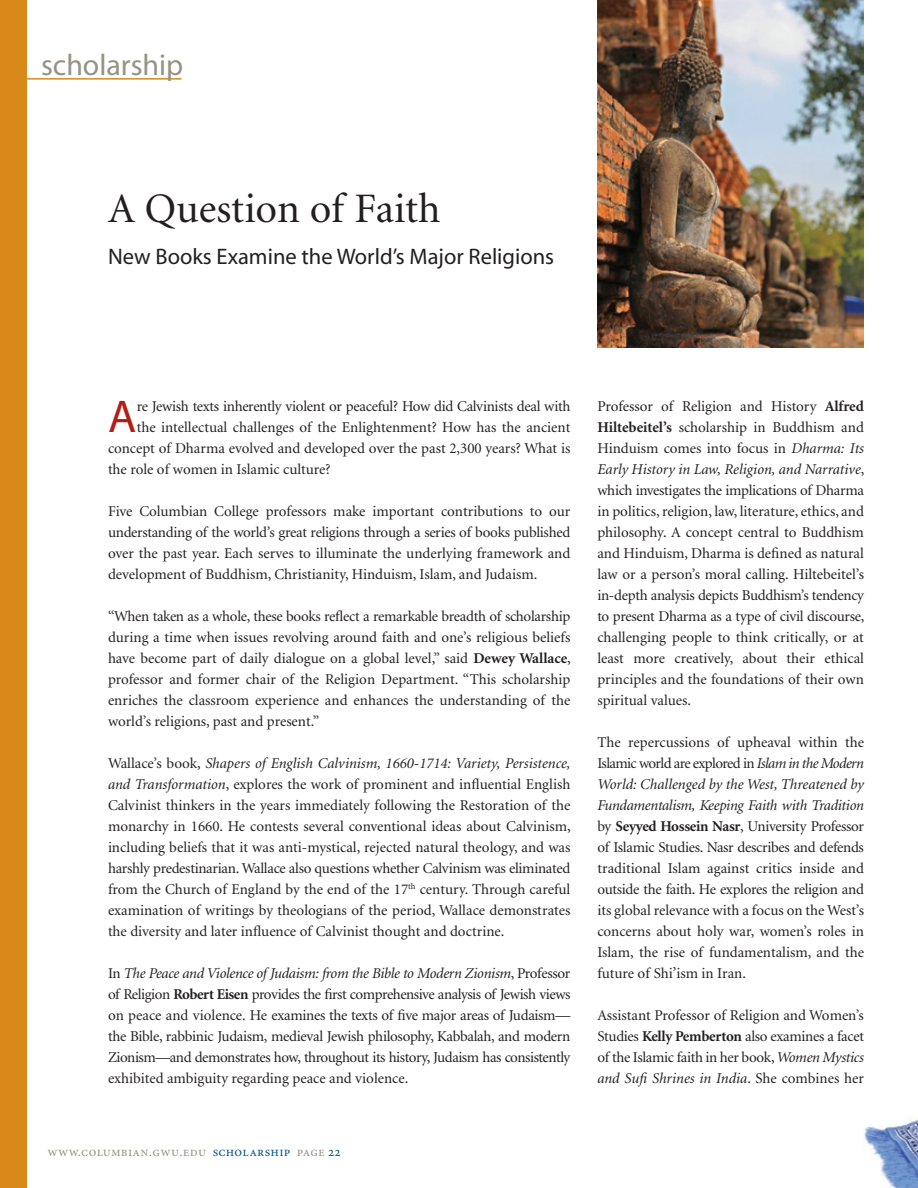
<style>
.page{position:relative;width:918px;height:1188px;background:#fff}
.page>*{position:absolute;margin:0;border:0;box-sizing:border-box;transform-origin:0 0}
.body_copy_serif{font:46.2px "Myriad";color:#b41d15}
.body_copy_serif-2{font:42px "Minion";color:#231f20}
.photo_captions{font:30px "Myriad";color:#959383}
.body_copy_serif-3{font:22.5px "Myriad";color:#231f20}
.body_copy_serif-4{font:15px/21px "Minion";color:#231f20;text-align:justify}
.body_copy_serif-5{font:15px "Minion";letter-spacing:-.02em;color:#231f20}
.t1{font:13.5px "Minion MM SC 367 585 9";letter-spacing:.015em;color:#959383}
.s1{font-weight:700}
.s2{font-style:italic}
.s3{color:#005480}
</style>
<div class="page">
<img style="left:864px;top:1119px;width:54px;height:69px">
<hr style="left:1px;top:78px;width:180px;height:2px;background:#d8891a">
<div style="left:0;top:0;width:27px;height:1188px;background:#d8891a"></div>
<img style="left:597px;top:0;width:267px;height:348px">
<p class="photo_captions" style="left:41px;top:50px;width:144px">scholarship</p>
<p class="body_copy_serif-2" style="left:108px;top:188px;width:334px">A Question of Faith</p>
<p class="body_copy_serif-3" style="left:108px;top:245px;width:448px">New Books Examine the World’s Major Religions</p>
<p class="body_copy_serif" style="left:108px;top:394px;width:30px">A</p>
<p class="body_copy_serif-5" style="left:137px;top:399px;width:435px">re Jewish texts inherently violent or peaceful? How did Calvinists deal with</p>
<p class="body_copy_serif-4" style="left:137px;top:417px;width:435px">the intellectual challenges of the Enlightenment? How has the ancient</p>
<p class="body_copy_serif-4" style="left:108px;top:438px;width:464px">concept of Dharma evolved and developed over the past 2,300 years? What is</p>
<p class="body_copy_serif-4" style="left:108px;top:459px;width:224px">the role of women in Islamic culture?</p>
<p class="body_copy_serif-4" style="left:108px;top:501px;width:464px">Five Columbian College professors make important contributions to our understanding of the world’s great religions through a series of books published over the past year. Each serves to illuminate the underlying framework and development of Buddhism, Christianity, Hinduism, Islam, and Judaism.</p>
<p class="body_copy_serif-4" style="left:108px;top:606px;width:464px">“When taken as a whole, these books reflect a remarkable breadth of scholarship during a time when issues revolving around faith and one’s religious beliefs have become part of daily dialogue on a global level,” said <span class="s1">Dewey Wallace</span>, professor and former chair of the Religion Department. “This scholarship enriches the classroom experience and enhances the understanding of the world’s religions, past and present.”</p>
<p class="body_copy_serif-4" style="left:108px;top:753px;width:464px">Wallace’s book, <span class="s2">Shapers of English Calvinism, 1660-1714: Variety, Persistence, and Transformation</span>, explores the work of prominent and influential English Calvinist thinkers in the years immediately following the Restoration of the monarchy in 1660. He contests several conventional ideas about Calvinism, including beliefs that it was anti-mystical, rejected natural theology, and was harshly predestinarian. Wallace also questions whether Calvinism was eliminated from the Church of England by the end of the 17<sup>th</sup> century. Through careful examination of writings by theologians of the period, Wallace demonstrates the diversity and later influence of Calvinist thought and doctrine.</p>
<p class="body_copy_serif-4" style="left:108px;top:963px;width:464px">In <span class="s2">The Peace and Violence of Judaism: from the Bible to Modern Zionism</span>, Professor of Religion <span class="s1">Robert Eisen</span> provides the first comprehensive analysis of Jewish views on peace and violence. He examines the texts of five major areas of Judaism— the Bible, rabbinic Judaism, medieval Jewish philosophy, Kabbalah, and modern Zionism—and demonstrates how, throughout its history, Judaism has consistently exhibited ambiguity regarding peace and violence.</p>
<p class="t1" style="left:48px;top:1144px;width:294px">www.columbian.gwu.edu <span class="s3">scholarship</span> page <span class="s3">22</span></p>
<p class="body_copy_serif-4" style="left:597px;top:396px;width:269px">Professor of Religion and History <span class="s1">Alfred Hiltebeitel’s</span> scholarship in Buddhism and Hinduism comes into focus in <span class="s2">Dharma: Its Early History in Law, Religion, and Narrative</span>, which investigates the implications of Dharma in politics, religion, law, literature, ethics, and philosophy. A concept central to Buddhism and Hinduism, Dharma is defined as natural law or a person’s moral calling. Hiltebeitel’s in-depth analysis depicts Buddhism’s tendency to present Dharma as a type of civil discourse, challenging people to think critically, or at least more creatively, about their ethical principles and the foundations of their own spiritual values.</p>
<p class="body_copy_serif-4" style="left:597px;top:732px;width:268px">The repercussions of upheaval within the Islamic world are explored in <span class="s2">Islam in the Modern World: Challenged by the West, Threatened by Fundamentalism, Keeping Faith with Tradition </span>by <span class="s1">Seyyed Hossein Nasr</span>, University Professor of Islamic Studies. Nasr describes and defends traditional Islam against critics inside and outside the faith. He explores the religion and its global relevance with a focus on the West’s concerns about holy war, women’s roles in Islam, the rise of fundamentalism, and the future of Shi ism in Iran.</p>
<p class="body_copy_serif-4" style="left:673px;top:954px;width:5px">,</p>
<p class="body_copy_serif-4" style="left:597px;top:1005px;width:268px">Assistant Professor of Religion and Women’s Studies <span class="s1">Kelly Pemberton</span> also examines a facet of the Islamic faith in her book, <span class="s2">Women Mystics and Sufi Shrines in India</span>. She combines her</p>
</div>
